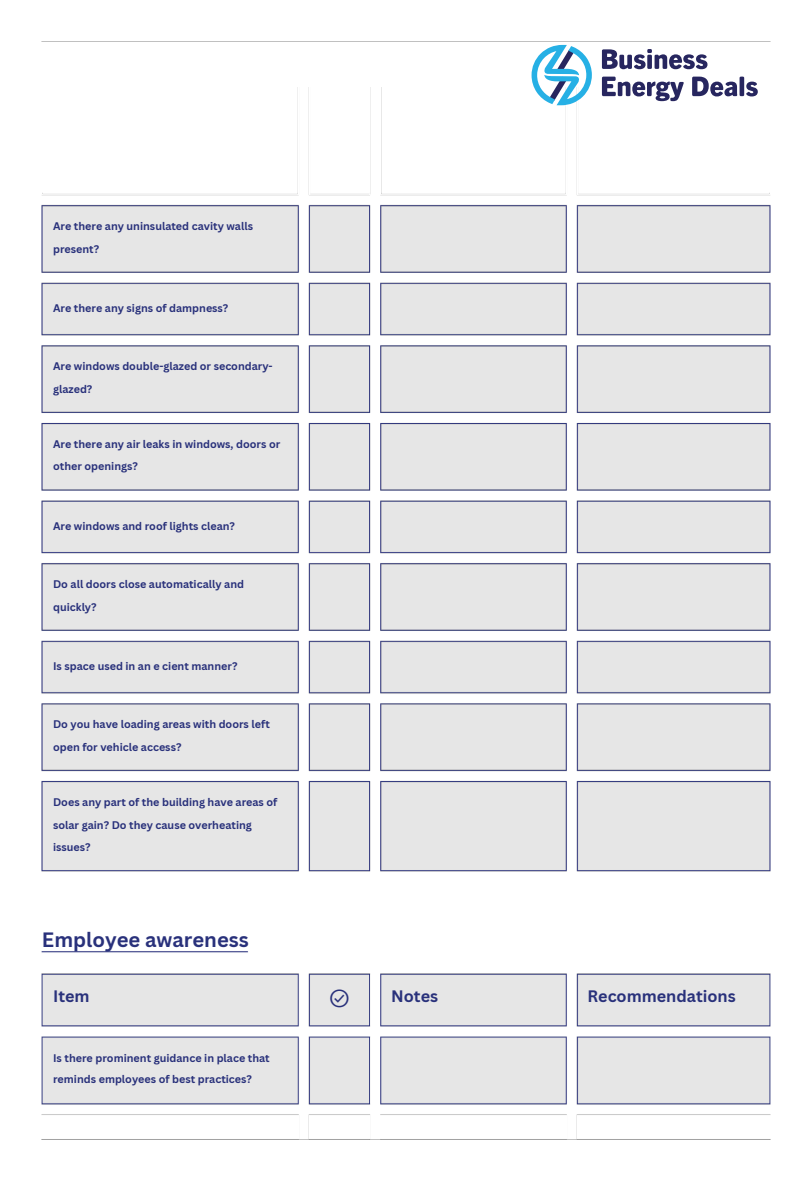
<style>
.page{position:relative;width:810px;height:1181px;background:#fff}
.page>*{position:absolute;margin:0;border:0;box-sizing:border-box;transform-origin:0 0}
.t1{font:700 21.6px "Canva Sans";color:#29317b}
.t2{font:700 20.25px "Canva Sans";color:#29317b}
.t3{font:700 16.2px "Canva Sans";color:#29317b}
.t4{font:700 10.8px/22.5px "Canva Sans";color:#29317b}
</style>
<div class="page">
<img style="left:41px;top:88px;width:730px;height:784px">
<img style="left:41px;top:973px;width:730px;height:167px">
<svg style="left:532px;top:45px;width:60px;height:60px"></svg>
<svg style="left:602px;top:49px;width:106px;height:20px"></svg>
<svg style="left:602px;top:77px;width:82px;height:24px"></svg>
<svg style="left:692px;top:77px;width:45px;height:19px"></svg>
<hr style="left:740px;top:77px;width:4px;height:19px;background:#27265f;border-radius:2px">
<svg style="left:746px;top:82px;width:12px;height:14px"></svg>
<p class="t4" style="left:53px;top:214px;width:201px">Are there any uninsulated cavity walls present?</p>
<p class="t4" style="left:53px;top:297px;width:177px">Are there any signs of dampness?</p>
<p class="t4" style="left:53px;top:354px;width:221px">Are windows double-glazed or secondary&shy;glazed?</p>
<p class="t4" style="left:53px;top:432px;width:229px">Are there any air leaks in windows, doors or other openings?</p>
<p class="t4" style="left:53px;top:514px;width:183px">Are windows and roof lights clean?</p>
<p class="t4" style="left:53px;top:572px;width:192px">Do all doors close automatically and quickly?</p>
<p class="t4" style="left:53px;top:654px;width:186px">Is space used in an e cient manner?</p>
<p class="t4" style="left:53px;top:712px;width:218px">Do you have loading areas with doors left open for vehicle access?</p>
<h1 class="t4" style="left:53px;top:790px;width:226px">Does any part of the building have areas of solar gain? Do they cause overheating issues?</h1>
<p class="t2" style="left:42px;top:925px;width:208px">Employee awareness</p>
<h2 class="t3" style="left:53px;top:984px;width:38px">Item</h2>
<p class="t1" style="left:329px;top:982px;width:23px">☑</p>
<h2 class="t3" style="left:391px;top:984px;width:48px">Notes</h2>
<p class="t3" style="left:587px;top:984px;width:150px">Recommendations</p>
<p class="t4" style="left:53px;top:1046px;width:218px;line-height:21.3px">Is there prominent guidance in place that reminds employees of best practices?</p>
</div>
